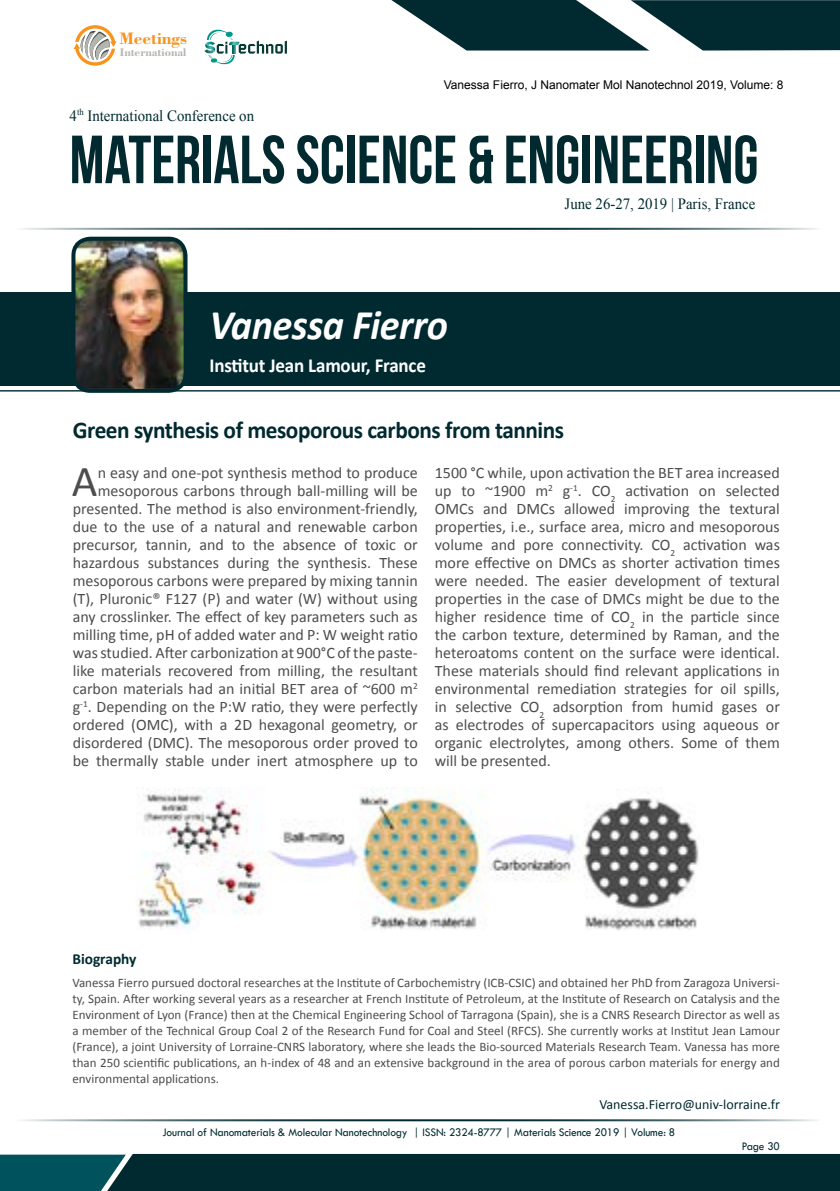
<style>
.page{position:relative;width:840px;height:1191px;background:#fff}
.page>*{position:absolute;margin:0;border:0;box-sizing:border-box;transform-origin:0 0}
.t1{font:67.8px "Bebas Neue";color:#002a30;scale:.95 1}
.t2{font:44.4px "Calibri";color:#4d4d4f}
.t3{font:italic 700 42.4px "Calibri";letter-spacing:-.01em;color:#fff;scale:.95 1}
.t4{font:700 24px "Calibri";letter-spacing:-.02em;color:#002a30}
.t5{font:700 20px "Calibri";letter-spacing:-.01em;color:#fff;scale:.95 1}
.t6{font:700 17.6px "Bodoni BT";color:#f7941e}
.t7{font:16px/18px "Calibri";color:#4d4d4f;text-align:right}
.t8{font:15.6px "Times New Roman";color:#002a30;scale:.95 1}
.t9{font:700 15.4px "Calibri";color:#002a30}
.t10{font:14px "Calibri";color:#002a30}
.t11{font:13px/16px "Calibri";color:#4d4d4f;text-align:justify}
.t12{font:12px "Tw Cen";letter-spacing:-.01em;color:#002a30;scale:.95 1}
.t13{font:12px "Arial";color:#000}
.t14{font:700 11.6px "Bodoni BT";color:#b3b6af}
</style>
<div class="page">
<hr style="left:12px;top:228px;width:807px;height:2px;background:#002a30">
<hr style="left:12px;top:1119px;width:807px;height:2px;background:#002a30">
<svg style="left:391px;top:0;width:448px;height:51px"></svg>
<svg style="left:0;top:1154px;width:839px;height:37px;background:#023138"></svg>
<svg style="left:74px;top:25px;width:42px;height:41px"></svg>
<svg style="left:204px;top:30px;width:83px;height:34px"></svg>
<div style="left:0;top:292px;width:839px;height:94px;background:#002a30"></div>
<hr style="left:0;top:390px;width:839px;height:1px;background:#002a30">
<img style="left:73px;top:239px;width:112px;height:152px">
<div style="left:71px;top:237px;width:116px;height:156px;border:4px solid #002a30;border-radius:17px"></div>
<img style="left:136px;top:787px;width:563px;height:144px">
<p class="t6" style="left:119px;top:27px;width:69px">Meetings</p>
<p class="t14" style="left:120px;top:45px;width:68px">International</p>
<p class="t8" style="left:70px;top:105px;width:196px">4<sup>th</sup> International Conference on</p>
<p class="t13" style="left:443px;top:77px;width:341px">Vanessa Fierro, J Nanomater Mol Nanotechnol 2019, Volume: 8</p>
<h1 class="t1" style="left:70px;top:122px;width:726px">MATERIALS SCIENCE &amp; ENGINEERING</h1>
<p class="t8" style="left:564px;top:193px;width:202px">June 26-27, 2019 | Paris, France</p>
<h3 class="t3" style="left:209px;top:298px;width:252px">Vanessa Fierro</h3>
<p class="t5" style="left:209px;top:352px;width:229px">Institut Jean Lamour, France</p>
<h3 class="t4" style="left:73px;top:414px;width:492px">Green synthesis of mesoporous carbons from tannins</h3>
<p class="t7" style="left:73px;top:464px;width:346px">n easy and one-pot synthesis method to produce mesoporous carbons through ball-milling will be presented. The method is also environment-friendly, due to the use of a natural and renewable carbon precursor, tannin, and to the absence of toxic or hazardous substances during the synthesis. These mesoporous carbons were prepared by mixing tannin (T), Pluronic® F127 (P) and water (W) without using any crosslinker. The effect of key parameters such as milling time, pH of added water and P: W weight ratio was studied. After carbonization at 900°C of the paste&shy;like materials recovered from milling, the resultant carbon materials had an initial BET area of ~600 m<sup>2 </sup>g<sup>-1</sup>. Depending on the P:W ratio, they were perfectly ordered (OMC), with a 2D hexagonal geometry, or disordered (DMC). The mesoporous order proved to be thermally stable under inert atmosphere up to</p>
<p class="t7" style="left:434px;top:464px;width:346px;text-align:justify">1500 °C while, upon activation the BET area increased up to ~1900 m<sup>2</sup> g<sup>-1</sup>. CO<sub>2</sub> activation on selected OMCs and DMCs allowed improving the textural properties, i.e., surface area, micro and mesoporous volume and pore connectivity. CO<sub>2</sub> activation was more effective on DMCs as shorter activation times were needed. The easier development of textural properties in the case of DMCs might be due to the higher residence time of CO<sub>2</sub> in the particle since the carbon texture, determined by Raman, and the heteroatoms content on the surface were identical.<br>These materials should find relevant applications in environmental remediation strategies for oil spills, in selective CO<sub>2</sub> adsorption from humid gases or as electrodes of supercapacitors using aqueous or organic electrolytes, among others. Some of them will be presented.</p>
<h2 class="t2" style="left:72px;top:453px;width:27px">A</h2>
<p class="t9" style="left:72px;top:949px;width:66px">Biography</p>
<p class="t11" style="left:72px;top:974px;width:708px">Vanessa Fierro pursued doctoral researches at the Institute of Carbochemistry (ICB-CSIC) and obtained her PhD from Zaragoza Universi&shy;ty, Spain. After working several years as a researcher at French Institute of Petroleum, at the Institute of Research on Catalysis and the Environment of Lyon (France) then at the Chemical Engineering School of Tarragona (Spain), she is a CNRS Research Director as well as a member of the Technical Group Coal 2 of the Research Fund for Coal and Steel (RFCS). She currently works at Institut Jean Lamour (France), a joint University of Lorraine-CNRS laboratory, where she leads the Bio-sourced Materials Research Team. Vanessa has more than 250 scientific publications, an h-index of 48 and an extensive background in the area of porous carbon materials for energy and environmental applications.</p>
<p class="t10" style="left:599px;top:1095px;width:182px">Vanessa.Fierro@univ-lorraine.fr</p>
<p class="t12" style="left:162px;top:1124px;width:541px">Journal of Nanomaterials &amp; Molecular Nanotechnology | ISSN: 2324-8777 | Materials Science 2019 | Volume: 8</p>
<p class="t12" style="left:741px;top:1139px;width:42px">Page 30</p>
</div>
